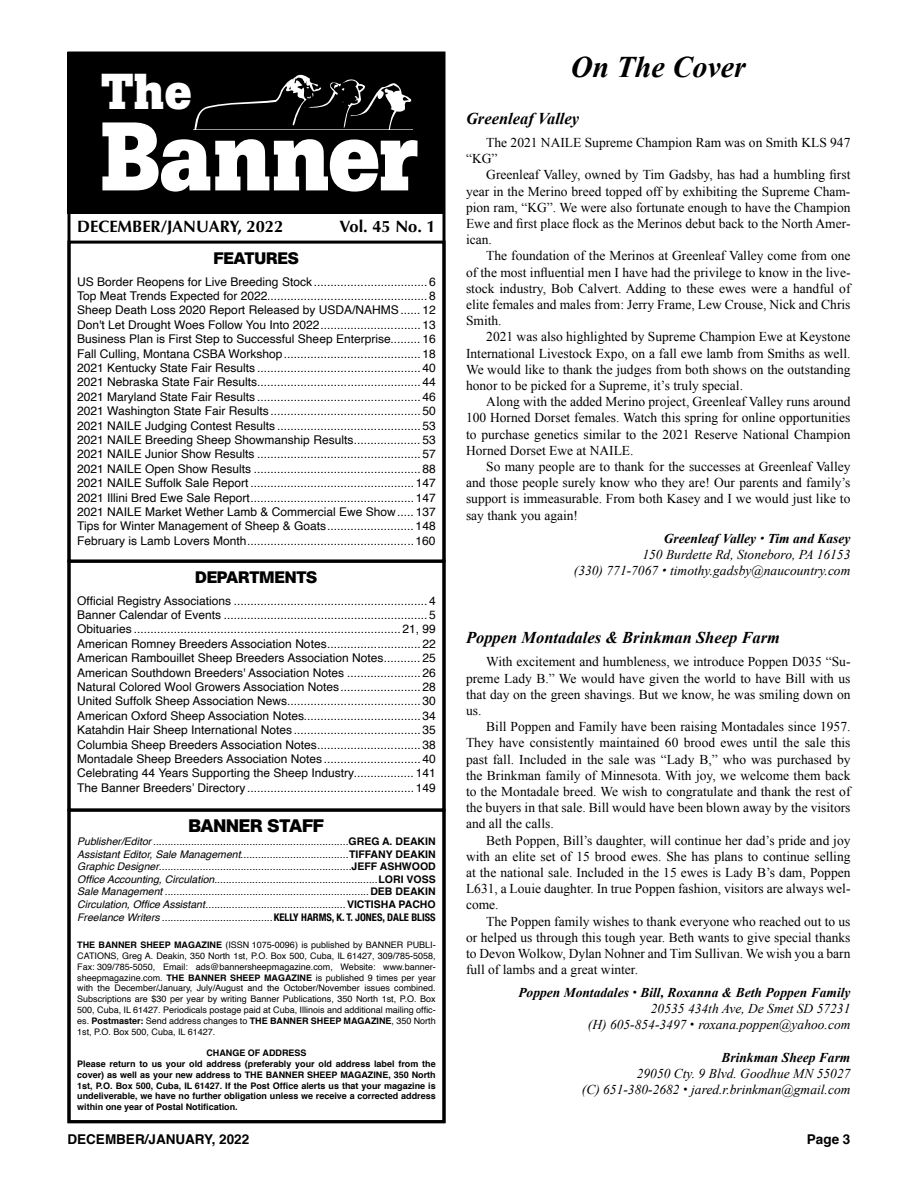
<style>
.page{position:relative;width:918px;height:1188px;background:#fff}
.page>*{position:absolute;margin:0;border:0;box-sizing:border-box;transform-origin:0 0}
.t1{font:700 96.3px "Botanika";letter-spacing:-.03em;color:#fff}
.t2{font:700 49.95px "Botanika";color:#fff}
.t3{font:italic 700 30px "Times New Roman";color:#000}
.t4{font:700 18px "Agba";color:#000}
.t5{font:italic 700 16.5px "Times New Roman";color:#000}
.t6{font:700 16.5px "Optima";color:#000}
.t7{font:700 16.5px "Agba";color:#000}
.t8{font:13.5px/16.2px "Times New Roman";color:#000;text-align:justify}
.t9{font:italic 13.5px/16.2px "Times New Roman";color:#000;text-align:right}
.t10{font:700 13.5px "Helvetica";color:#000}
.t11{font:italic 700 13.5px "Times New Roman";color:#000}
.t12{font:12px/14.4px "Helvetica";color:#000;text-align:justify}
.t13{font:10.5px/12.6px "Helvetica";color:#000;text-align:justify}
.t14{font:9px/10.8px "Helvetica";color:#000;text-align:justify}
.t15{font:700 9px/10.8px "Helvetica";color:#000}
.s1{font-style:italic}
.s2{font-weight:700}
.s3{font-family:"Helvetica Neue";font-weight:700;font-stretch:condensed}
.s4{font-family:"Helvetica";font-weight:700}
.s5{font-family:"Helvetica"}
.s6{font-family:"Helvetica";font-style:normal}
</style>
<div class="page">
<div style="left:68px;top:52px;width:378px;height:162px;background:#000"></div>
<svg style="left:194px;top:74px;width:218px;height:55px"></svg>
<svg style="left:67px;top:239px;width:379px;height:319px"></svg>
<svg style="left:67px;top:558px;width:379px;height:249px"></svg>
<svg style="left:67px;top:807px;width:379px;height:317px"></svg>
<h2 class="t2" style="left:101px;top:62px;width:93px">The</h2>
<h1 class="t1" style="left:100px;top:100px;width:319px">Banner</h1>
<h3 class="t6" style="left:77px;top:217px;width:208px">DECEMBER/JANUARY, 2022</h3>
<h3 class="t6" style="left:339px;top:217px;width:98px">Vol. 45 No. 1</h3>
<h3 class="t7" style="left:214px;top:249px;width:87px">FEATURES</h3>
<p class="t12" style="left:77px;top:275px;width:360px">US Border Reopens for Live Breeding Stock .................................. 6<br>Top Meat Trends Expected for 2022................................................8<br>Sheep Death Loss 2020 Report Released by USDA/NAHMS ...... 12<br>Don't Let Drought Woes Follow You Into 2022.............................. 13<br>Business Plan is First Step to Successful Sheep Enterprise......... 16<br>Fall Culling, Montana CSBA Workshop......................................... 18<br>2021 Kentucky State Fair Results .................................................40<br>2021 Nebraska State Fair Results.................................................44<br>2021 Maryland State Fair Results .................................................46<br>2021 Washington State Fair Results .............................................50<br>2021 NAILE Judging Contest Results ........................................... 53<br>2021 NAILE Breeding Sheep Showmanship Results.................... 53<br>2021 NAILE Junior Show Results .................................................57<br>2021 NAILE Open Show Results ..................................................88<br>2021 NAILE Suffolk Sale Report .................................................147<br>2021 Illini Bred Ewe Sale Report.................................................147<br>2021 NAILE Market Wether Lamb &amp; Commercial Ewe Show..... 137<br>Tips for Winter Management of Sheep &amp; Goats.......................... 148<br>February is Lamb Lovers Month..................................................160</p>
<h3 class="t7" style="left:195px;top:568px;width:124px">DEPARTMENTS</h3>
<p class="t12" style="left:77px;top:594px;width:360px">Official Registry Associations ..........................................................4<br>Banner Calendar of Events .............................................................5<br>Obituaries ................................................................................21, 99<br>American Romney Breeders Association Notes............................ 22<br>American Rambouillet Sheep Breeders Association Notes........... 25<br>American Southdown Breeders' Association Notes ...................... 26<br>Natural Colored Wool Growers Association Notes........................ 28<br>United Suffolk Sheep Association News........................................ 30<br>American Oxford Sheep Association Notes................................... 34<br>Katahdin Hair Sheep International Notes ...................................... 35<br>Columbia Sheep Breeders Association Notes............................... 38<br>Montadale Sheep Breeders Association Notes ............................. 40<br>Celebrating 44 Years Supporting the Sheep Industry.................. 141<br>The Banner Breeders’ Directory ..................................................149</p>
<h3 class="t4" style="left:189px;top:815px;width:137px">BANNER STAFF</h3>
<p class="t13" style="left:77px;top:835px;width:360px"><span class="s1">Publisher/Editor</span>...................................................................<span class="s2">GREG A. DEAKIN </span><span class="s1">Assistant Editor, Sale Management</span>.....................................<span class="s2">TIFFANY DEAKIN </span><span class="s1">Graphic Designer</span>..................................................................<span class="s2">JEFF ASHWOOD </span><span class="s1">Office Accounting, Circulation</span>........................................................<span class="s2">LORI VOSS </span><span class="s1">Sale Management</span> ......................................................................<span class="s2">DEB DEAKIN </span><span class="s1">Circulation, Office Assistant</span>................................................<span class="s2">VICTISHA PACHO </span><span class="s1">Freelance Writers</span> ......................................<span class="s3">KELLY HARMS, K. T. JONES, DALE BLISS</span></p>
<p class="t14" style="left:77px;top:940px;width:360px"><span class="s2">THE BANNER SHEEP MAGAZINE</span> (ISSN 1075-0096) is published by BANNER PUBLI-CATIONS, Greg A. Deakin, 350 North 1st, P.O. Box 500, Cuba, IL 61427, 309/785-5058, Fax: 309/785-5050, Email: ads@bannersheepmagazine.com, Website: www.banner&shy;sheepmagazine.com. <span class="s2">THE BANNER SHEEP MAGAZINE</span> is published 9 times per year with the December/January, July/August and the October/November issues combined.<br>Subscriptions are $30 per year by writing Banner Publications, 350 North 1st, P.O. Box 500, Cuba, IL 61427. Periodicals postage paid at Cuba, Illinois and additional mailing offic&shy;es. <span class="s2">Postmaster:</span> Send address changes to <span class="s2">THE BANNER SHEEP MAGAZINE</span>, 350 North 1st, P.O. Box 500, Cuba, IL 61427.</p>
<p class="t15" style="left:77px;top:1048px;width:360px;text-indent:129px">CHANGE OF ADDRESS<br>Please return to us your old address (preferably your old address label from the cover) as well as your new address to THE BANNER SHEEP MAGAZINE, 350 North 1st, P.O. Box 500, Cuba, IL 61427. If the Post Office alerts us that your magazine is undeliverable, we have no further obligation unless we receive a corrected address within one year of Postal Notification.</p>
<h3 class="t3" style="left:571px;top:46px;width:176px">On The Cover</h3>
<h3 class="t5" style="left:466px;top:107px;width:115px">Greenleaf Valley</h3>
<p class="t8" style="left:466px;top:134px;width:386px;text-indent:20px">The 2021 NAILE Supreme Champion Ram was on Smith KLS 947 “KG”</p>
<p class="t8" style="left:466px;top:167px;width:386px;text-indent:20px">Greenleaf Valley, owned by Tim Gadsby, has had a humbling first year in the Merino breed topped off by exhibiting the Supreme Cham&shy;pion ram, “KG”. We were also fortunate enough to have the Champion Ewe and first place flock as the Merinos debut back to the North Amer&shy;ican.</p>
<p class="t8" style="left:466px;top:248px;width:386px;text-indent:20px">The foundation of the Merinos at Greenleaf Valley come from one of the most influential men I have had the privilege to know in the live&shy;stock industry, Bob Calvert. Adding to these ewes were a handful of elite females and males from: Jerry Frame, Lew Crouse, Nick and Chris Smith.</p>
<p class="t8" style="left:466px;top:329px;width:386px;text-indent:20px">2021 was also highlighted by Supreme Champion Ewe at Keystone International Livestock Expo, on a fall ewe lamb from Smiths as well.<br>We would like to thank the judges from both shows on the outstanding honor to be picked for a Supreme, it’s truly special.</p>
<p class="t8" style="left:466px;top:393px;width:386px;text-indent:20px">Along with the added Merino project, Greenleaf Valley runs around 100 Horned Dorset females. Watch this spring for online opportunities to purchase genetics similar to the 2021 Reserve National Champion Horned Dorset Ewe at NAILE.</p>
<p class="t8" style="left:466px;top:458px;width:386px;text-indent:20px">So many people are to thank for the successes at Greenleaf Valley and those people surely know who they are! Our parents and family’s support is immeasurable. From both Kasey and I we would just like to say thank you again!</p>
<p class="t9" style="left:574px;top:530px;width:278px"><span class="s2">Greenleaf Valley</span> <span class="s4">•</span> <span class="s2">Tim and Kasey<br></span>150 Burdette Rd, Stoneboro, PA 16153<br>(330) 771-7067 <span class="s5">•</span> timothy.gadsby@naucountry.com</p>
<h3 class="t5" style="left:466px;top:626px;width:316px">Poppen Montadales &amp; Brinkman Sheep Farm</h3>
<p class="t8" style="left:466px;top:654px;width:386px;text-indent:20px">With excitement and humbleness, we introduce Poppen D035 “Su&shy;preme Lady B.” We would have given the world to have Bill with us that day on the green shavings. But we know, he was smiling down on us.</p>
<p class="t8" style="left:466px;top:718px;width:386px;text-indent:20px">Bill Poppen and Family have been raising Montadales since 1957.<br>They have consistently maintained 60 brood ewes until the sale this past fall. Included in the sale was “Lady B,” who was purchased by the Brinkman family of Minnesota. With joy, we welcome them back to the Montadale breed. We wish to congratulate and thank the rest of the buyers in that sale. Bill would have been blown away by the visitors and all the calls.</p>
<p class="t8" style="left:466px;top:832px;width:386px;text-indent:20px">Beth Poppen, Bill’s daughter, will continue her dad’s pride and joy with an elite set of 15 brood ewes. She has plans to continue selling at the national sale. Included in the 15 ewes is Lady B’s dam, Poppen L631, a Louie daughter. In true Poppen fashion, visitors are always wel&shy;come.</p>
<p class="t8" style="left:466px;top:913px;width:386px;text-indent:20px">The Poppen family wishes to thank everyone who reached out to us or helped us through this tough year. Beth wants to give special thanks to Devon Wolkow, Dylan Nohner and Tim Sullivan. We wish you a barn full of lambs and a great winter.</p>
<p class="t9" style="left:518px;top:984px;width:334px"><span class="s2">Poppen Montadales</span> <span class="s6">•</span> <span class="s2">Bill, Roxanna &amp; Beth Poppen Family<br></span>20535 434th Ave, De Smet SD 57231<br>(H) 605-854-3497 <span class="s6">•</span> roxana.poppen@yahoo.com</p>
<p class="t11" style="left:721px;top:1048px;width:131px">Brinkman Sheep Farm</p>
<p class="t9" style="left:582px;top:1065px;width:270px">29050 Cty. 9 Blvd. Goodhue MN 55027<br>(C) 651-380-2682 <span class="s6">•</span> jared.r.brinkman@gmail.com</p>
<p class="t10" style="left:68px;top:1128px;width:183px">DECEMBER/JANUARY, 2022</p>
<p class="t10" style="left:807px;top:1128px;width:45px">Page 3</p>
</div>
